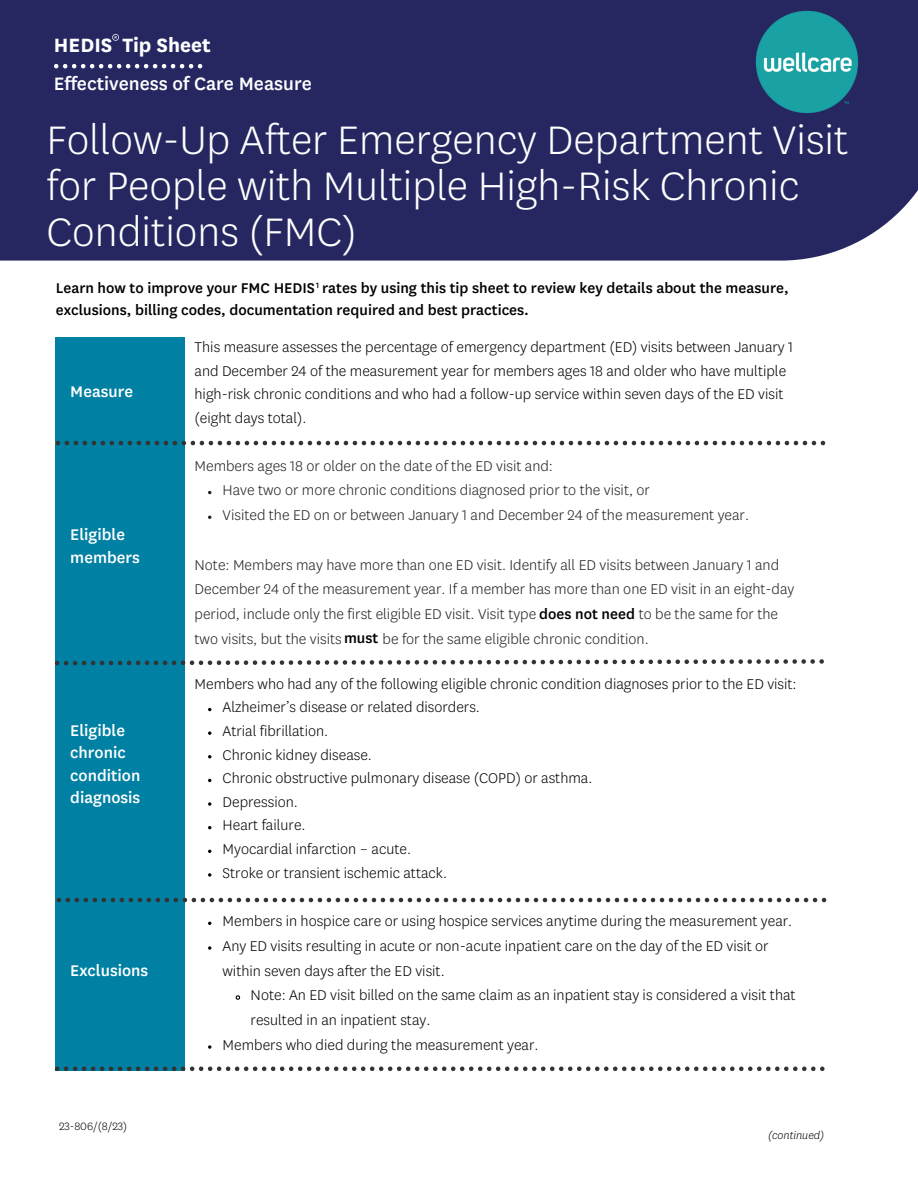
<style>
.page{position:relative;width:918px;height:1188px;background:#fff}
.page>*{position:absolute;margin:0;border:0;box-sizing:border-box;transform-origin:0 0}
.t1{font:300 46.5px/46px "Centene Sans";color:#fff}
.t2{font:700 22.5px "Centene Sans";color:#fff}
.t3{font:500 21px "Centene Sans";color:#fff}
.t4{font:500 18px/22.5px "Centene Sans";color:#fff}
.t5{font:300 16.5px/23.5px "Centene Sans";color:#000}
.t6{font:300 16.5px/24.8px "Centene Sans";color:#231f20}
.t7{font:500 16.5px/21.3px "Centene Sans";color:#000}
.t8{font:300 12.45px "Centene Sans";color:#000}
.t9{font:italic 300 12.45px "Centene Sans";color:#000}
.s1{font-weight:500;color:#000}
</style>
<div class="page">
<div style="left:56px;top:338px;width:129px;height:729px;background:#0080a3"></div>
<svg style="left:56px;top:441px;width:769px;height:4px"></svg>
<svg style="left:55px;top:1067px;width:770px;height:4px"></svg>
<svg style="left:55px;top:659px;width:769px;height:6px"></svg>
<div style="left:0;top:0;width:918px;height:261px;background:#262761"></div>
<img style="left:755px;top:10px;width:104px;height:104px">
<svg style="left:54px;top:64px;width:148px;height:4px"></svg>
<svg style="left:112px;top:34px;width:7px;height:7px"></svg>
<svg style="left:57px;top:898px;width:769px;height:4px"></svg>
<svg style="left:208px;top:731px;width:3px;height:4px"></svg>
<svg style="left:208px;top:802px;width:3px;height:4px"></svg>
<svg style="left:208px;top:873px;width:3px;height:4px"></svg>
<svg style="left:208px;top:946px;width:3px;height:4px"></svg>
<svg style="left:235px;top:995px;width:6px;height:5px"></svg>
<svg style="left:208px;top:1045px;width:3px;height:4px"></svg>
<p class="t2" style="left:54px;top:35px;width:158px">HEDIS Tip Sheet</p>
<p class="t3" style="left:54px;top:74px;width:259px">Effectiveness of Care Measure</p>
<h1 class="t1" style="left:47px;top:119px;width:803px">Follow-Up After Emergency Department Visit for People with Multiple High-Risk Chronic<br>Conditions (FMC)</h1>
<h2 class="t7" style="left:56px;top:278px;width:734px">Learn how to improve your FMC HEDIS<sup>1</sup> rates by using this tip sheet to review key details about the measure, exclusions, billing codes, documentation required and best practices.</h2>
<h3 class="t4" style="left:70px;top:381px;width:64px">Measure</h3>
<h3 class="t4" style="left:70px;top:524px;width:71px">Eligible members</h3>
<h3 class="t4" style="left:70px;top:720px;width:72px">Eligible chronic condition diagnosis</h3>
<h3 class="t4" style="left:70px;top:960px;width:79px">Exclusions</h3>
<p class="t8" style="left:59px;top:1121px;width:70px">23-806/(8/23)</p>
<p class="t5" style="left:195px;top:336px;width:600px">This measure assesses the percentage of emergency department (ED) visits between January 1 and December 24 of the measurement year for members ages 18 and older who have multiple high-risk chronic conditions and who had a follow-up service within seven days of the ED visit (eight days total).</p>
<p class="t6" style="left:195px;top:454px;width:360px">Members ages 18 or older on the date of the ED visit and:</p>
<p class="t6" style="left:223px;top:479px;width:429px">Have two or more chronic conditions diagnosed prior to the visit, or</p>
<p class="t6" style="left:223px;top:503px;width:528px">Visited the ED on or between January 1 and December 24 of the measurement year.</p>
<p class="t6" style="left:195px;top:553px;width:601px">Note: Members may have more than one ED visit. Identify all ED visits between January 1 and December 24 of the measurement year. If a member has more than one ED visit in an eight-day period, include only the first eligible ED visit. Visit type <span class="s1">does not need</span> to be the same for the two visits, but the visits <span class="s1">must</span> be for the same eligible chronic condition.</p>
<p class="t5" style="left:195px;top:673px;width:604px">Members who had any of the following eligible chronic condition diagnoses prior to the ED visit:</p>
<p class="t5" style="left:223px;top:696px;width:259px">Alzheimer’s disease or related disorders.</p>
<p class="t5" style="left:223px;top:720px;width:107px">Atrial fibrillation.</p>
<p class="t5" style="left:223px;top:744px;width:151px">Chronic kidney disease.</p>
<p class="t5" style="left:223px;top:767px;width:371px">Chronic obstructive pulmonary disease (COPD) or asthma.</p>
<p class="t5" style="left:223px;top:791px;width:77px">Depression.</p>
<p class="t5" style="left:223px;top:814px;width:85px">Heart failure.</p>
<p class="t5" style="left:223px;top:838px;width:190px">Myocardial infarction – acute.</p>
<p class="t5" style="left:223px;top:862px;width:226px">Stroke or transient ischemic attack.</p>
<p class="t5" style="left:223px;top:910px;width:571px">Members in hospice care or using hospice services anytime during the measurement year.</p>
<p class="t5" style="left:223px;top:934px;width:548px;line-height:24.8px">Any ED visits resulting in acute or non-acute inpatient care on the day of the ED visit or within seven days after the ED visit.</p>
<p class="t5" style="left:251px;top:984px;width:546px;line-height:24.8px">Note: An ED visit billed on the same claim as an inpatient stay is considered a visit that resulted in an inpatient stay.</p>
<p class="t5" style="left:223px;top:1034px;width:317px">Members who died during the measurement year.</p>
<p class="t9" style="left:768px;top:1130px;width:58px">(continued)</p>
</div>
